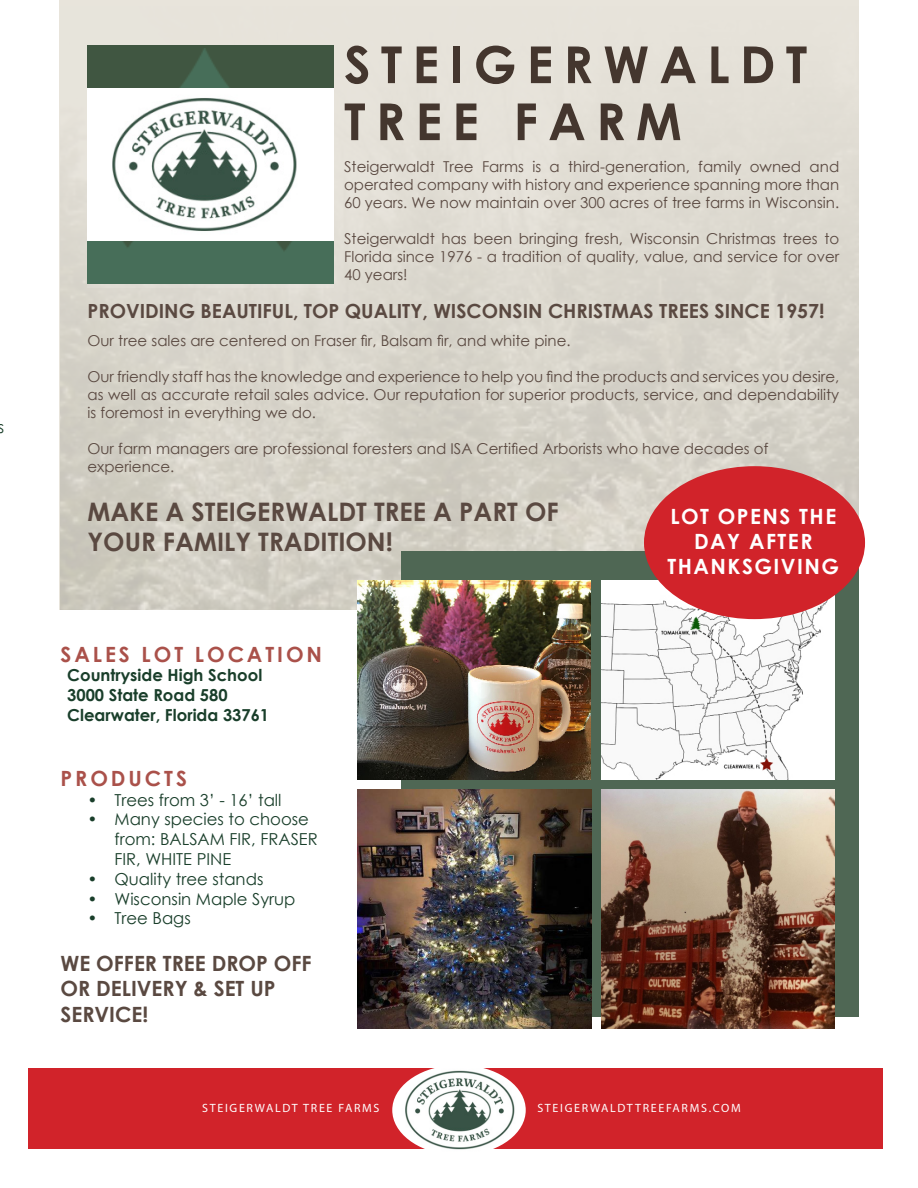
<style>
.page{position:relative;width:918px;height:1188px;background:#fff}
.page>*{position:absolute;margin:0;border:0;box-sizing:border-box;transform-origin:0 0}
.t1{font:700 51px "Century Gothic";letter-spacing:.2em;color:#44362e}
.t2{font:700 25.5px "Century Gothic";color:#5a4941}
.t3{font:700 21px/25.2px "Century Gothic";color:#5a4941}
.t4{font:700 21px "Century Gothic";letter-spacing:.07em;color:#fff}
.t5{font:700 21px "Century Gothic";letter-spacing:.14em;color:#aa514a}
.t6{font:700 19.5px "Century Gothic";color:#5a4941}
.t7{font:16.5px/19.8px "Century Gothic";color:#193e2a}
.t8{font:700 16.5px "Century Gothic";color:#193e2a}
.t9{font:15px/18px "Century Gothic";color:#5a4941;text-align:justify}
.t10{font:12px "Myriad Pro";letter-spacing:.14em;color:#fff}
</style>
<div class="page">
<img style="left:61px;top:0;width:798px;height:609px">
<img style="left:87px;top:49px;width:247px;height:239px">
<img style="left:87px;top:88px;width:247px;height:152px">
<div style="left:401px;top:551px;width:458px;height:465px;background:#4f6754"></div>
<img style="left:602px;top:581px;width:232px;height:198px">
<img style="left:358px;top:580px;width:232px;height:200px">
<div style="left:644px;top:466px;width:221px;height:153px;background:#d1232a;border-radius:50%"></div>
<img style="left:602px;top:790px;width:232px;height:239px">
<img style="left:357px;top:790px;width:235px;height:239px">
<div style="left:29px;top:1068px;width:854px;height:80px;background:#d1232a"></div>
<img style="left:392px;top:1068px;width:134px;height:82px">
<p class="t7" style="left:-3px;top:417px;width:8px">s</p>
<p class="t1" style="left:344px;top:26px;width:465px">STEIGERWALDT</p>
<p class="t1" style="left:344px;top:83px;width:339px">TREE FARM</p>
<p class="t9" style="left:344px;top:157px;width:497px">Steigerwaldt Tree Farms is a third-generation, family owned and operated company with history and experience spanning more than 60 years. We now maintain over 300 acres of tree farms in Wisconsin.</p>
<p class="t9" style="left:344px;top:229px;width:497px">Steigerwaldt has been bringing fresh, Wisconsin Christmas trees to Florida since 1976 - a tradition of quality, value, and service for over 40 years!</p>
<p class="t6" style="left:87px;top:296px;width:739px">PROVIDING BEAUTIFUL, TOP QUALITY, WISCONSIN CHRISTMAS TREES SINCE 1957!</p>
<p class="t9" style="left:87px;top:331px;width:485px">Our tree sales are centered on Fraser fir, Balsam fir, and white pine.</p>
<p class="t9" style="left:87px;top:367px;width:753px">Our friendly staff has the knowledge and experience to help you find the products and services you desire, as well as accurate retail sales advice. Our reputation for superior products, service, and dependability is foremost in everything we do.</p>
<p class="t9" style="left:87px;top:439px;width:682px">Our farm managers are professional foresters and ISA Certified Arborists who have decades of experience.</p>
<p class="t2" style="left:87px;top:492px;width:473px">MAKE A STEIGERWALDT TREE A PART OF</p>
<p class="t2" style="left:87px;top:523px;width:307px">YOUR FAMILY TRADITION!</p>
<p class="t4" style="left:670px;top:501px;width:167px">LOT OPENS THE</p>
<p class="t4" style="left:694px;top:526px;width:120px">DAY AFTER</p>
<p class="t4" style="left:668px;top:551px;width:173px">THANKSGIVING</p>
<p class="t5" style="left:61px;top:638px;width:263px">SALES LOT LOCATION</p>
<p class="t8" style="left:67px;top:663px;width:197px">Countryside High School</p>
<p class="t8" style="left:67px;top:683px;width:162px">3000 State Road 580</p>
<p class="t8" style="left:67px;top:702px;width:203px">Clearwater, Florida 33761</p>
<p class="t5" style="left:61px;top:762px;width:128px">PRODUCTS</p>
<p class="t7" style="left:88px;top:789px;width:196px">• Trees from 3’ - 16’ tall</p>
<p class="t7" style="left:115px;top:809px;width:205px;text-indent:-27px">• Many species to choose from: BALSAM FIR, FRASER<br>FIR, WHITE PINE</p>
<p class="t7" style="left:88px;top:869px;width:177px">• Quality tree stands</p>
<p class="t7" style="left:88px;top:888px;width:210px">• Wisconsin Maple Syrup</p>
<p class="t7" style="left:88px;top:908px;width:105px">• Tree Bags</p>
<p class="t3" style="left:61px;top:950px;width:253px">WE OFFER TREE DROP OFF<br>OR DELIVERY &amp; SET UP<br>SERVICE!</p>
<p class="t10" style="left:202px;top:1100px;width:179px">STEIGERWALDT TREE FARMS</p>
<p class="t10" style="left:537px;top:1100px;width:205px">STEIGERWALDTTREEFARMS.COM</p>
</div>
